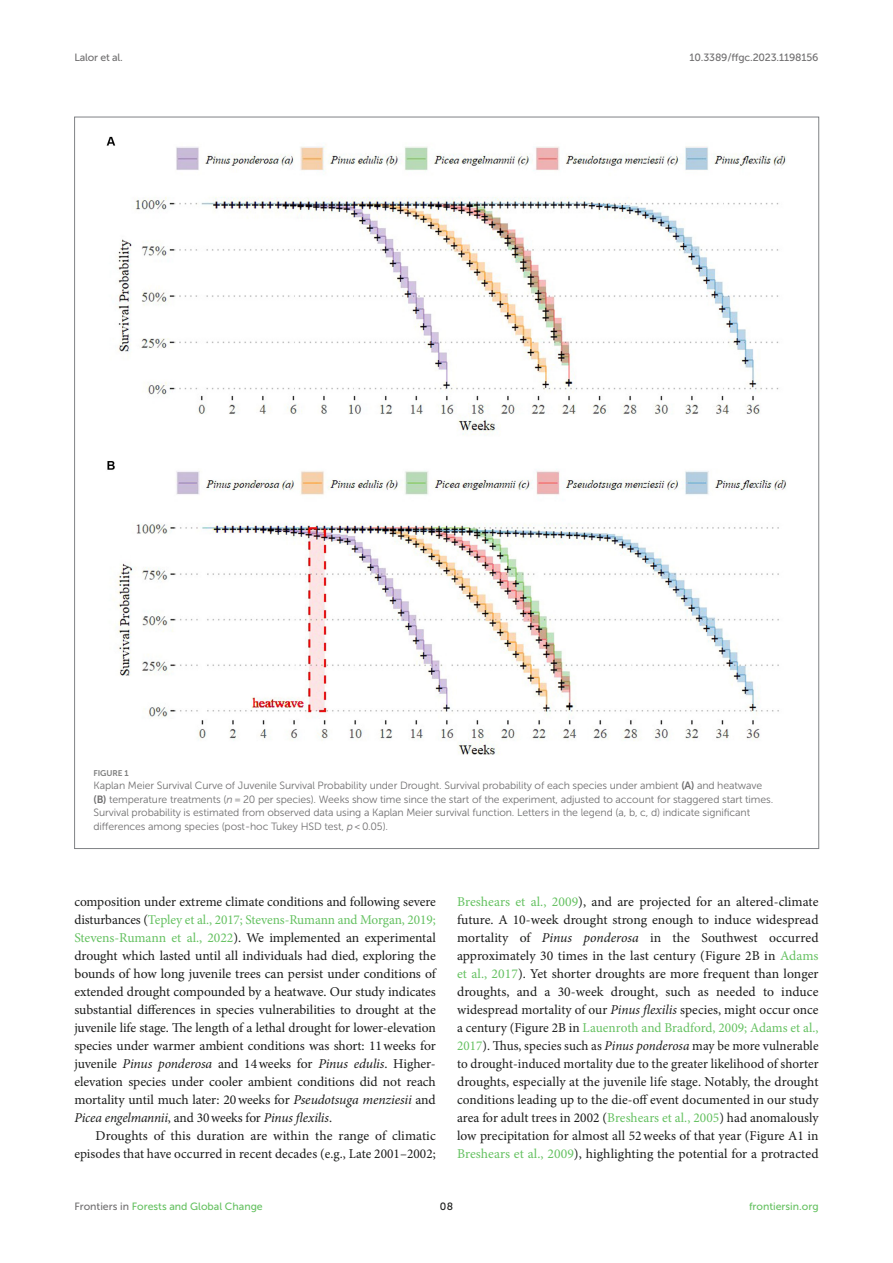
<style>
.page{position:relative;width:893px;height:1263px;background:#fff}
.page>*{position:absolute;margin:0;border:0;box-sizing:border-box;transform-origin:0 0}
.TEXT{font:13.5px/18px "Minion Pro";letter-spacing:.005em;color:#1b1c1b;text-align:right}
.TEXT_FLUSH{font:13.5px/18px "Minion Pro";letter-spacing:-.005em;color:#1b1c1b;text-align:justify}
.FIG_LEG{font:10.5px/13.5px "Museo Sans 300";letter-spacing:-.01em;color:#706f70}
.t1{font:10.5px "Museo Sans 500";color:#65c161}
.t2{font:10.5px "Museo Sans 500";letter-spacing:-.015em;color:#706f70}
.t3{font:10.5px "Museo Sans 500";color:#1b1c1b}
.FIG_HD{font:8.25px "Museo Sans 700";letter-spacing:-.01em;color:#7e7f7f}
.s1{font-family:"Museo Sans 700"}
.s2{font-style:italic}
.s3{color:#65c161}
.s4{color:#706f70}
</style>
<div class="page">
<img style="left:106px;top:136px;width:681px;height:619px">
<p class="t2" style="left:74px;top:51px;width:50px">Lalor et al.</p>
<p class="t2" style="left:690px;top:51px;width:130px">10.3389/ffgc.2023.1198156</p>
<p class="FIG_HD" style="left:94px;top:768px;width:37px">FIGURE 1</p>
<p class="FIG_LEG" style="left:94px;top:779px;width:681px">Kaplan Meier Survival Curve of Juvenile Survival Probability under Drought. Survival probability of each species under ambient <span class="s1">(A)</span> and heatwave <span class="s1">(B)</span> temperature treatments (<span class="s2">n</span> = 20 per species). Weeks show time since the start of the experiment, adjusted to account for staggered start times.<br>Survival probability is estimated from observed data using a Kaplan Meier survival function. Letters in the legend (a, b, c, d) indicate significant differences among species (post-hoc Tukey HSD test, <span class="s2">p</span> &lt; 0.05).</p>
<p class="TEXT_FLUSH" style="left:74px;top:893px;width:363px">composition under extreme climate conditions and following severe disturbances (<span class="s3">Tepley et al., 2017; Stevens-Rumann and Morgan, 2019; Stevens-Rumann et al., 2022</span>). We implemented an experimental drought which lasted until all individuals had died, exploring the bounds of how long juvenile trees can persist under conditions of extended drought compounded by a heatwave. Our study indicates substantial differences in species vulnerabilities to drought at the juvenile life stage. The length of a lethal drought for lower-elevation species under warmer ambient conditions was short: 11weeks for juvenile <span class="s2">Pinus ponderosa</span> and 14weeks for <span class="s2">Pinus edulis</span>. Higher&shy;elevation species under cooler ambient conditions did not reach mortality until much later: 20weeks for <span class="s2">Pseudotsuga menziesii</span> and <span class="s2">Picea engelmannii</span>, and 30weeks for <span class="s2">Pinus flexilis</span>.</p>
<p class="TEXT" style="left:74px;top:1127px;width:363px">Droughts of this duration are within the range of climatic episodes that have occurred in recent decades (e.g., Late 2001–2002;</p>
<p class="TEXT" style="left:457px;top:893px;width:363px;text-align:justify"><span class="s3">Breshears et al., 2009</span>), and are projected for an altered-climate future. A 10-week drought strong enough to induce widespread mortality of <span class="s2">Pinus ponderosa</span> in the Southwest occurred approximately 30 times in the last century (Figure 2B in <span class="s3">Adams et al., 2017</span>). Yet shorter droughts are more frequent than longer droughts, and a 30-week drought, such as needed to induce widespread mortality of our <span class="s2">Pinus flexilis</span> species, might occur once a century (Figure 2B in <span class="s3">Lauenroth and Bradford, 2009; Adams et al., 2017</span>). Thus, species such as <span class="s2">Pinus ponderosa</span> may be more vulnerable to drought-induced mortality due to the greater likelihood of shorter droughts, especially at the juvenile life stage. Notably, the drought conditions leading up to the die-off event documented in our study area for adult trees in 2002 (<span class="s3">Breshears et al., 2005</span>) had anomalously low precipitation for almost all 52weeks of that year (Figure A1 in <span class="s3">Breshears et al., 2009</span>), highlighting the potential for a protracted</p>
<p class="t1" style="left:74px;top:1200px;width:190px"><span class="s4">Frontiers in</span> Forests and Global Change</p>
<p class="t3" style="left:440px;top:1200px;width:15px">08</p>
<p class="t1" style="left:749px;top:1200px;width:71px">frontiersin.org</p>
</div>
